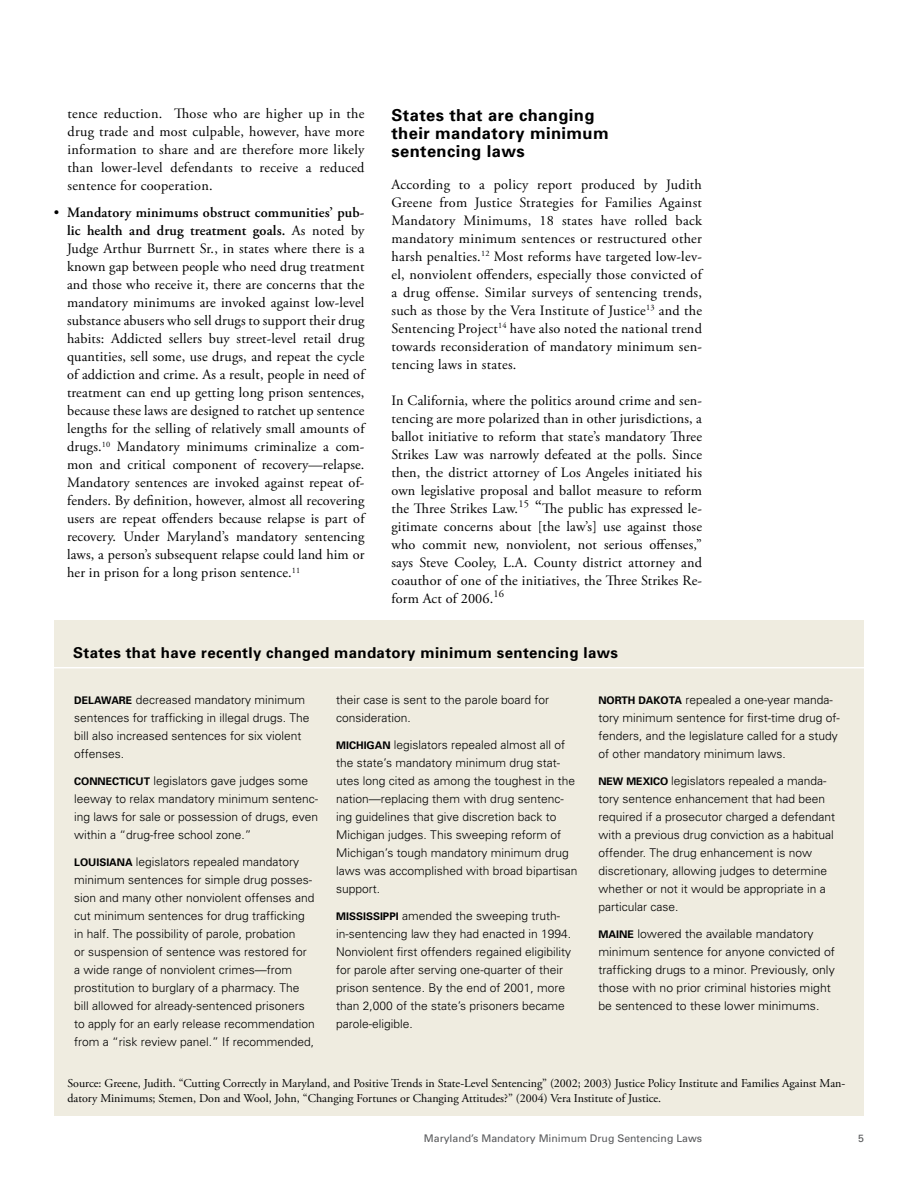
<style>
.page{position:relative;width:918px;height:1188px;background:#fff}
.page>*{position:absolute;margin:0;border:0;box-sizing:border-box;transform-origin:0 0}
.t1{font:700 16.5px/18px "Univers";letter-spacing:.025em;color:#000}
.t2{font:700 15px "Univers";letter-spacing:.025em;color:#000}
.t3{font:14.25px/18px "Adobe Garamond Pro";letter-spacing:.01em;color:#000;text-align:justify}
.t4{font:300 12px/18px "Univers";color:#000}
.t5{font:12px/15px "Adobe Garamond Pro";color:#000}
.t6{font:700 10.5px "Univers";color:#000}
.t7{font:10.5px "Univers";color:#58595b}
.s1{font-weight:600}
.s2{font-size:18px}
.s3{font-weight:700;font-size:10.5px}
</style>
<div class="page">
<div style="left:54px;top:620px;width:810px;height:496px;background:#efece0"></div>
<hr style="left:48px;top:667px;width:822px;height:1px;background:#fff">
<p class="t3" style="left:68px;top:105px;width:299px">tence reduction. Those who are higher up in the drug trade and most culpable, however, have more information to share and are therefore more likely than lower-level defendants to receive a reduced sentence for cooperation.</p>
<p class="t3" style="left:67px;top:204px;width:299px;text-indent:-13px">• <span class="s1">Mandatory minimums obstruct communities’ pub&shy;lic health and drug treatment goals.</span> As noted by Judge Arthur Burrnett Sr., in states where there is a known gap between people who need drug treatment and those who receive it, there are concerns that the mandatory minimums are invoked against low-level substance abusers who sell drugs to support their drug habits: Addicted sellers buy street-level retail drug quantities, sell some, use drugs, and repeat the cycle of addiction and crime. As a result, people in need of treatment can end up getting long prison sentences, because these laws are designed to ratchet up sentence lengths for the selling of relatively small amounts of drugs.<sup>10</sup> Mandatory minimums criminalize a com&shy;mon and critical component of recovery—relapse.<br>Mandatory sentences are invoked against repeat of&shy;fenders. By definition, however, almost all recovering users are repeat offenders because relapse is part of recovery. Under Maryland’s mandatory sentencing laws, a person’s subsequent relapse could land him or her in prison for a long prison sentence.<sup>11</sup></p>
<p class="t1" style="left:392px;top:106px;width:219px">States that are changing their mandatory minimum sentencing laws</p>
<p class="t3" style="left:392px;top:176px;width:312px">According to a policy report produced by Judith Greene from Justice Strategies for Families Against Mandatory Minimums, 18 states have rolled back mandatory minimum sentences or restructured other harsh penalties.<sup>12</sup> Most reforms have targeted low-lev&shy;el, nonviolent offenders, especially those convicted of a drug offense. Similar surveys of sentencing trends, such as those by the Vera Institute of Justice<sup>13</sup> and the Sentencing Project<sup>14</sup> have also noted the national trend towards reconsideration of mandatory minimum sen&shy;tencing laws in states.</p>
<p class="t3" style="left:392px;top:392px;width:312px">In California, where the politics around crime and sen&shy;tencing are more polarized than in other jurisdictions, a ballot initiative to reform that state’s mandatory Three Strikes Law was narrowly defeated at the polls. Since then, the district attorney of Los Angeles initiated his own legislative proposal and ballot measure to reform the Three Strikes Law.<sup>15</sup> <span class="s2">“</span>The public has expressed le&shy;gitimate concerns about [the law’s] use against those who commit new, nonviolent, not serious offenses,” says Steve Cooley, L.A. County district attorney and coauthor of one of the initiatives, the Three Strikes Re&shy;form Act of 2006.<sup>16</sup></p>
<p class="t2" style="left:73px;top:644px;width:546px">States that have recently changed mandatory minimum sentencing laws</p>
<p class="t4" style="left:74px;top:691px;width:237px;text-indent:61px">decreased mandatory minimum sentences for trafficking in illegal drugs. The bill also increased sentences for six violent offenses.</p>
<p class="t6" style="left:74px;top:775px;width:15px">Connecticut</p>
<p class="t6" style="left:74px;top:694px;width:16px">Delaware</p>
<p class="t4" style="left:74px;top:772px;width:246px;text-indent:79px">legislators gave judges some leeway to relax mandatory minimum sentenc&shy;ing laws for sale or possession of drugs, even within a “drug-free school zone.”</p>
<p class="t6" style="left:74px;top:856px;width:14px">Louisiana</p>
<p class="t4" style="left:74px;top:853px;width:242px;text-indent:62px">legislators repealed mandatory minimum sentences for simple drug posses&shy;sion and many other nonviolent offenses and cut minimum sentences for drug trafficking in half. The possibility of parole, probation<br>or suspension of sentence was restored for a wide range of nonviolent crimes—from prostitution to burglary of a pharmacy. The bill allowed for already-sentenced prisoners to apply for an early release recommendation from a “risk review panel.” If recommended,</p>
<p class="t4" style="left:336px;top:691px;width:214px">their case is sent to the parole board for consideration.</p>
<p class="t6" style="left:336px;top:739px;width:18px">Michigan</p>
<p class="t4" style="left:336px;top:736px;width:243px;text-indent:58px">legislators repealed almost all of the state’s mandatory minimum drug stat&shy;utes long cited as among the toughest in the nation—replacing them with drug sentenc&shy;ing guidelines that give discretion back to Michigan judges. This sweeping reform of Michigan’s tough mandatory minimum drug laws was accomplished with broad bipartisan support.</p>
<p class="t6" style="left:336px;top:910px;width:16px">Mississi</p>
<p class="t4" style="left:336px;top:907px;width:236px;text-indent:47px"><span class="s3">ppi</span> amended the sweeping truth&shy;in-sentencing law they had enacted in 1994.<br>Nonviolent first offenders regained eligibility for parole after serving one-quarter of their prison sentence. By the end of 2001, more than 2,000 of the state’s prisoners became parole-eligible.</p>
<p class="t4" style="left:598px;top:691px;width:243px;text-indent:87px">repealed a one-year manda&shy;tory minimum sentence for first-time drug of&shy;fenders, and the legislature called for a study of other mandatory minimum laws.</p>
<p class="t6" style="left:598px;top:775px;width:59px">New Mexico</p>
<p class="t6" style="left:598px;top:694px;width:17px">North</p>
<p class="t6" style="left:638px;top:694px;width:16px">Dakota</p>
<p class="t4" style="left:598px;top:772px;width:238px;text-indent:73px">legislators repealed a manda&shy;tory sentence enhancement that had been required if a prosecutor charged a defendant with a previous drug conviction as a habitual offender. The drug enhancement is now discretionary, allowing judges to determine whether or not it would be appropriate in a particular case.</p>
<p class="t6" style="left:598px;top:928px;width:18px">Maine</p>
<p class="t4" style="left:598px;top:925px;width:238px;text-indent:39px">lowered the available mandatory minimum sentence for anyone convicted of trafficking drugs to a minor. Previously, only those with no prior criminal histories might be sentenced to these lower minimums.</p>
<p class="t5" style="left:68px;top:1076px;width:779px">Source: Greene, Judith. “Cutting Correctly in Maryland, and Positive Trends in State-Level Sentencing” (2002; 2003) Justice Policy Institute and Families Against Man&shy;datory Minimums; Stemen, Don and Wool, John, “Changing Fortunes or Changing Attitudes?” (2004) Vera Institute of Justice.</p>
<p class="t7" style="left:424px;top:1132px;width:280px">Maryland’s Mandatory Minimum Drug Sentencing Laws</p>
</div>
